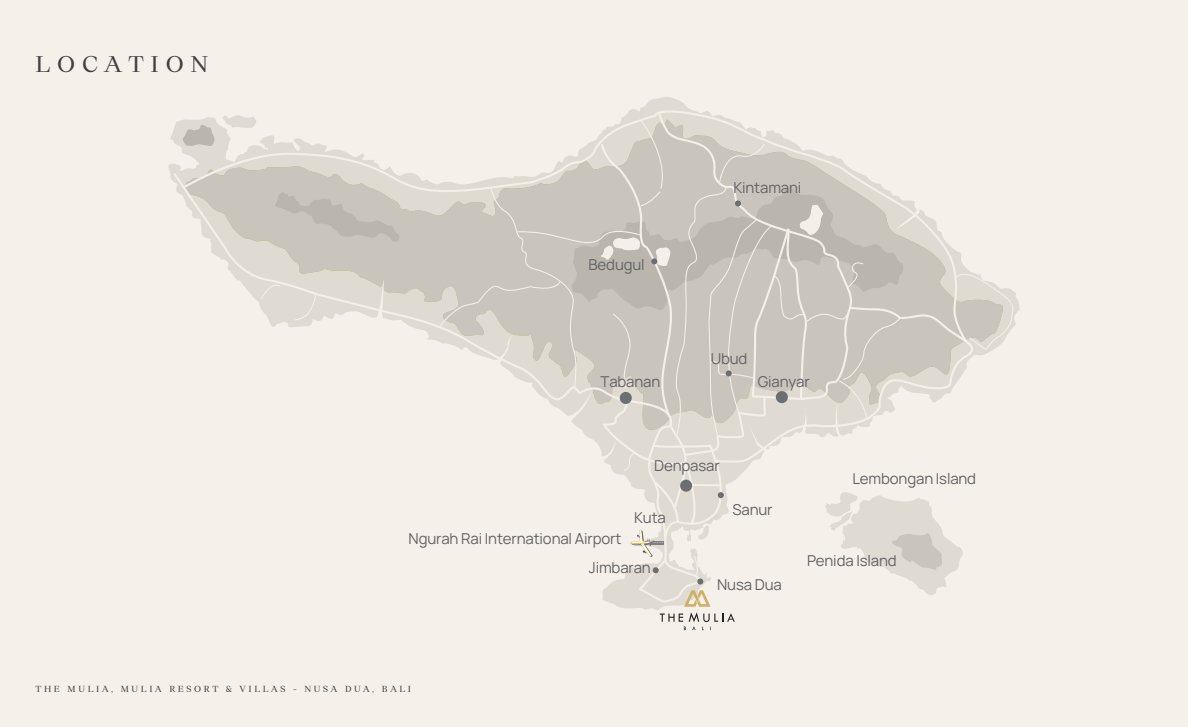
<style>
.page{position:relative;width:1188px;height:727px;background:#fff}
.page>*{position:absolute;margin:0;border:0;box-sizing:border-box;transform-origin:0 0}
.t1{font:22.5px "Ortica Linear";letter-spacing:.3em;color:#414042}
.t2{font:15px "Manrope";letter-spacing:-.01em;color:#626366}
.t3{font:8.75px "Ortica Linear";letter-spacing:.3em;color:#414042}
</style>
<div class="page">
<div style="left:0;top:0;width:1187px;height:726px;background:#f5f0e9"></div>
<svg style="left:182px;top:124px;width:2px;height:22px"></svg>
<svg style="left:184px;top:108px;width:550px;height:233px"></svg>
<svg style="left:295px;top:295px;width:21px;height:25px"></svg>
<svg style="left:260px;top:284px;width:20px;height:15px"></svg>
<svg style="left:659px;top:612px;width:75px;height:18px"></svg>
<svg style="left:439px;top:121px;width:575px;height:485px"></svg>
<h1 class="t1" style="left:36px;top:49px;width:174px">LOCATION</h1>
<p class="t2" style="left:588px;top:253px;width:58px">Bedugul</p>
<p class="t2" style="left:600px;top:370px;width:61px">Tabanan</p>
<p class="t2" style="left:733px;top:177px;width:69px">Kintamani</p>
<p class="t2" style="left:710px;top:346px;width:38px">Ubud</p>
<p class="t2" style="left:757px;top:370px;width:54px">Gianyar</p>
<p class="t2" style="left:408px;top:527px;width:214px">Ngurah Rai International Airport</p>
<p class="t2" style="left:654px;top:454px;width:67px">Denpasar</p>
<p class="t2" style="left:634px;top:506px;width:33px">Kuta</p>
<p class="t2" style="left:732px;top:498px;width:42px">Sanur</p>
<p class="t2" style="left:852px;top:467px;width:125px">Lembongan Island</p>
<p class="t2" style="left:588px;top:556px;width:63px">Jimbaran</p>
<p class="t2" style="left:717px;top:573px;width:66px">Nusa Dua</p>
<p class="t2" style="left:806px;top:548px;width:91px">Penida Island</p>
<p class="t3" style="left:35px;top:682px;width:377px">THE MULIA, MULIA RESORT &amp; VILLAS - NUSA DUA, BALI</p>
</div>
